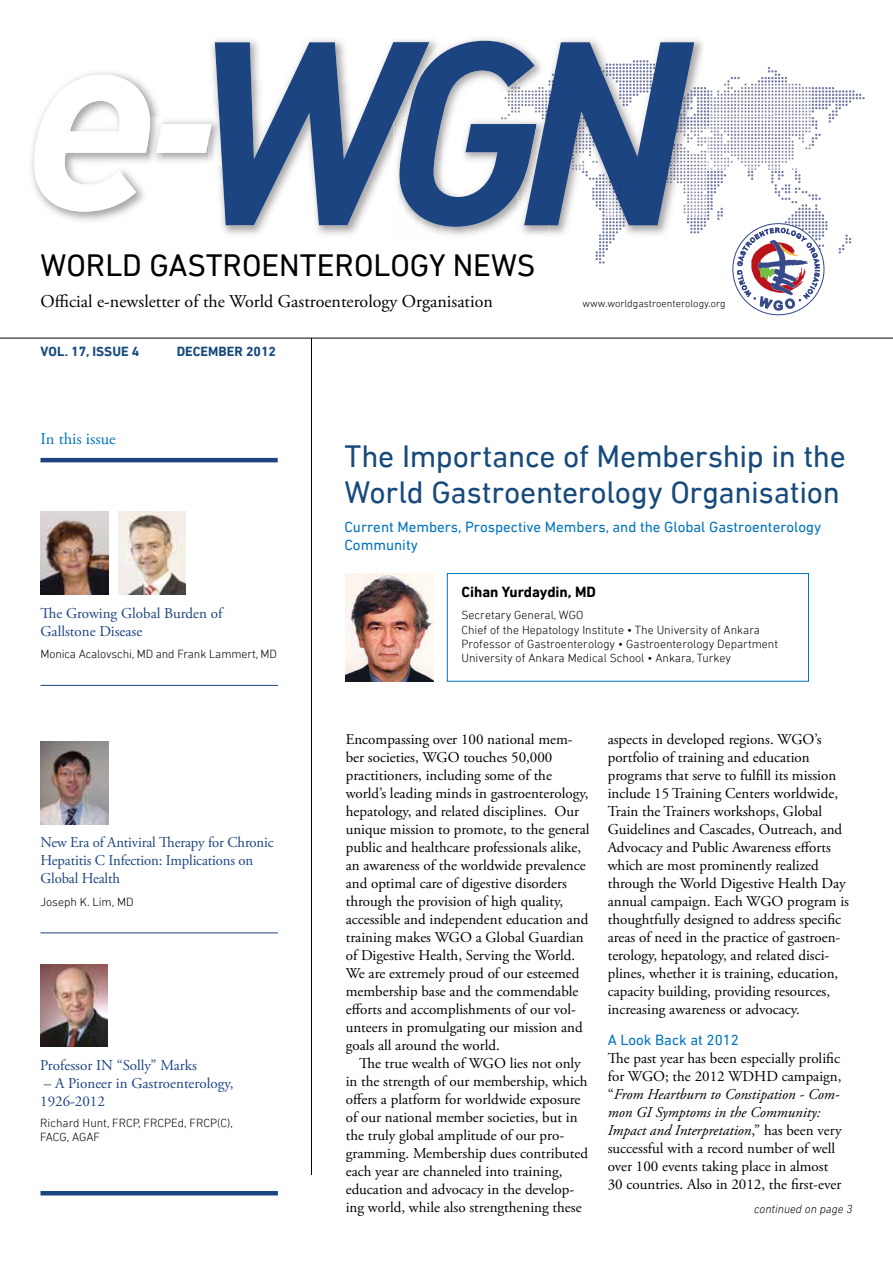
<style>
.page{position:relative;width:893px;height:1263px;background:#fff}
.page>*{position:absolute;margin:0;border:0;box-sizing:border-box;transform-origin:0 0}
.t1{font:31.5px/36px "DIN Next LT Pro";letter-spacing:-.01em;color:#174a7c}
.t2{font:31.5px "DIN Next LT Pro";color:#000}
.t3{font:18px "Adobe Garamond Pro";color:#000}
.t4{font:16.5px "Adobe Garamond Pro";color:#0074bc}
.t5{font:15px/18px "Adobe Garamond Pro";color:#000}
.t6{font:15px/18px "Adobe Garamond Pro";letter-spacing:-.01em;color:#1c4480}
.t7{font:15px/18px "DIN Next LT Pro";color:#0074bc}
.t8{font:700 15px "DIN Next LT Pro";color:#000}
.t9{font:700 13.5px "DIN Next LT Pro";color:#174a7c}
.t10{font:300 12px/14.4px "DIN Next LT Pro";color:#000}
.t11{font:italic 300 12px "DIN Next LT Pro";color:#000}
.t12{font:300 10.5px "DIN Next LT Pro";color:#000}
.s1{font-style:italic}
</style>
<div class="page">
<img style="left:31px;top:72px;width:125px;height:149px">
<svg style="left:34px;top:75px;width:116px;height:137px"></svg>
<img style="left:150px;top:117px;width:6px;height:48px">
<hr style="left:0;top:338px;width:893px;height:1px;background:#000">
<hr style="left:311px;top:338px;width:1px;height:837px;background:#000">
<hr style="left:40px;top:458px;width:238px;height:4px;background:#1c4480">
<svg style="left:156px;top:41px;width:709px;height:269px"></svg>
<hr style="left:40px;top:1191px;width:238px;height:4px;background:#1c4480">
<hr style="left:40px;top:933px;width:238px;height:1px;background:#1c4480">
<img style="left:40px;top:742px;width:68px;height:82px">
<img style="left:40px;top:964px;width:68px;height:83px">
<div style="left:447px;top:573px;width:362px;height:108px;border:1px solid #0074bc"></div>
<img style="left:345px;top:574px;width:88px;height:108px">
<hr style="left:40px;top:685px;width:238px;height:1px;background:#1c4480">
<img style="left:40px;top:512px;width:68px;height:82px">
<img style="left:118px;top:512px;width:68px;height:82px">
<h1 class="t2" style="left:40px;top:247px;width:496px">WORLD GASTROENTEROLOGY NEWS</h1>
<p class="t3" style="left:40px;top:291px;width:454px">Official e-newsletter of the World Gastroenterology Organisation</p>
<p class="t9" style="left:40px;top:344px;width:100px">VOL. 17, ISSUE 4</p>
<p class="t9" style="left:177px;top:344px;width:101px">DECEMBER 2012</p>
<p class="t12" style="left:582px;top:297px;width:145px">www.worldgastroenterology.org</p>
<p class="t4" style="left:40px;top:429px;width:77px">In this issue</p>
<p class="t6" style="left:40px;top:604px;width:183px">The Growing Global Burden of<br>Gallstone Disease</p>
<p class="t10" style="left:40px;top:647px;width:238px">Monica Acalovschi, MD and Frank Lammert, MD</p>
<p class="t6" style="left:40px;top:834px;width:235px">New Era of Antiviral Therapy for Chronic<br>Hepatitis C Infection: Implications on<br>Global Health</p>
<p class="t10" style="left:40px;top:894px;width:95px">Joseph K. Lim, MD</p>
<p class="t6" style="left:40px;top:1056px;width:158px">Professor IN “Solly” Marks</p>
<p class="t6" style="left:40px;top:1074px;width:195px">– A Pioneer in Gastroenterology,<br>1926-2012</p>
<p class="t10" style="left:40px;top:1115px;width:194px">Richard Hunt, FRCP, FRCPEd, FRCP(C),<br>FACG, AGAF</p>
<h1 class="t1" style="left:344px;top:438px;width:503px">The Importance of Membership in the<br>World Gastroenterology Organisation</h1>
<p class="t7" style="left:344px;top:517px;width:478px">Current Members, Prospective Members, and the Global Gastroenterology<br>Community</p>
<p class="t8" style="left:461px;top:583px;width:136px">CIHAN YURDAYDIN, MD</p>
<p class="t10" style="left:461px;top:608px;width:318px">Secretary General, WGO<br>Chief of the Hepatology Institute • The University of Ankara Professor of Gastroenterology • Gastroenterology Department University of Ankara Medical School • Ankara, Turkey</p>
<p class="t5" style="left:346px;top:731px;width:245px">Encompassing over 100 national mem&shy;ber societies, WGO touches 50,000 practitioners, including some of the world’s leading minds in gastroenterology, hepatology, and related disciplines. Our unique mission to promote, to the general public and healthcare professionals alike, an awareness of the worldwide prevalence and optimal care of digestive disorders through the provision of high quality, accessible and independent education and training makes WGO a Global Guardian of Digestive Health, Serving the World.<br>We are extremely proud of our esteemed membership base and the commendable efforts and accomplishments of our vol&shy;unteers in promulgating our mission and goals all around the world.</p>
<p class="t5" style="left:346px;top:1055px;width:244px;text-indent:13px">The true wealth of WGO lies not only in the strength of our membership, which offers a platform for worldwide exposure of our national member societies, but in the truly global amplitude of our pro&shy;gramming. Membership dues contributed each year are channeled into training, education and advocacy in the develop&shy;ing world, while also strengthening these</p>
<p class="t5" style="left:608px;top:731px;width:243px">aspects in developed regions. WGO’s portfolio of training and education programs that serve to fulfill its mission include 15 Training Centers worldwide, Train the Trainers workshops, Global Guidelines and Cascades, Outreach, and Advocacy and Public Awareness efforts which are most prominently realized through the World Digestive Health Day annual campaign. Each WGO program is thoughtfully designed to address specific areas of need in the practice of gastroen&shy;terology, hepatology, and related disci&shy;plines, whether it is training, education, capacity building, providing resources, increasing awareness or advocacy.</p>
<p class="t7" style="left:608px;top:1031px;width:133px">A Look Back at 2012</p>
<p class="t5" style="left:608px;top:1050px;width:235px">The past year has been especially prolific for WGO; the 2012 WDHD campaign, “<span class="s1">From Heartburn to Constipation - Com&shy;mon GI Symptoms in the Community:<br>Impact and Interpretation</span>,” has been very successful with a record number of well over 100 events taking place in almost 30 countries. Also in 2012, the first-ever</p>
<p class="t11" style="left:754px;top:1201px;width:100px">continued on page 3</p>
</div>
